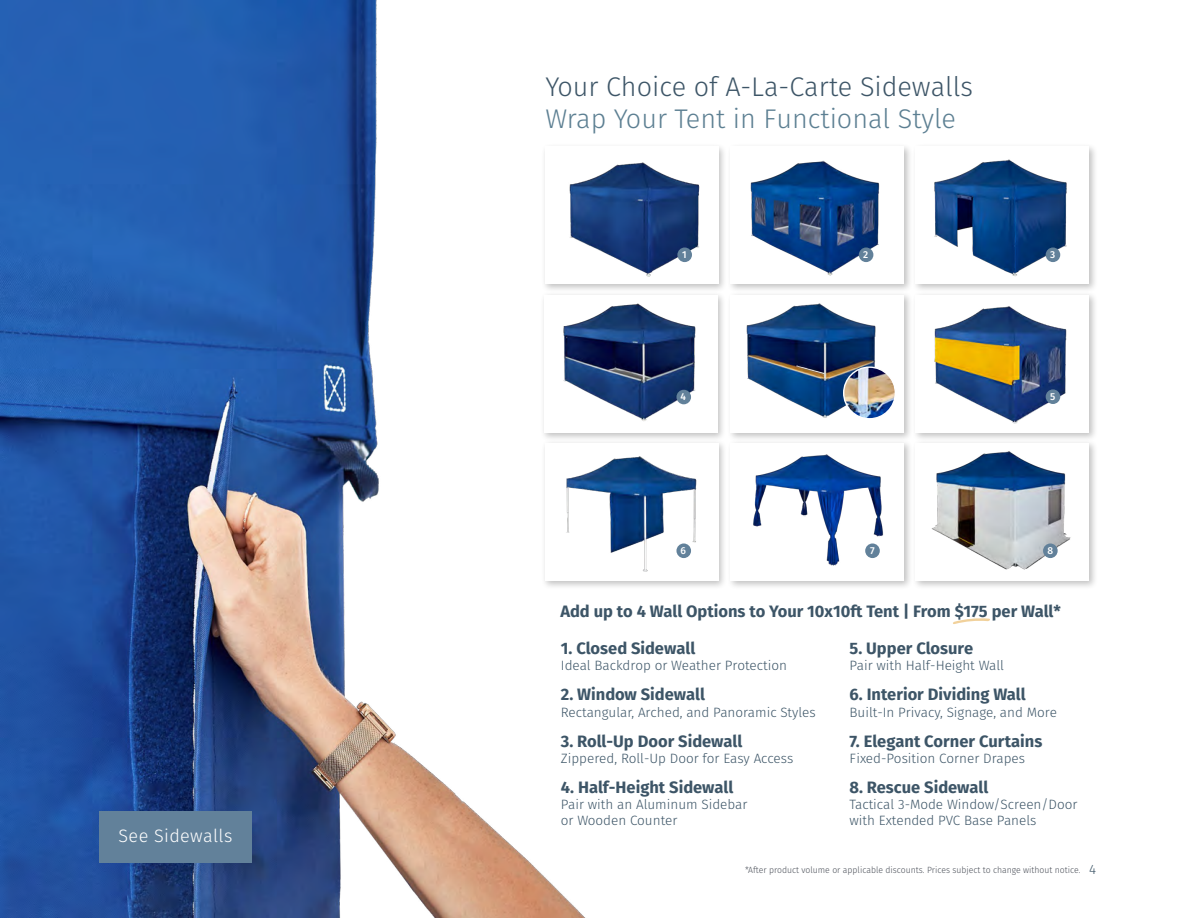
<style>
.page{position:relative;width:1188px;height:918px;background:#fff}
.page>*{position:absolute;margin:0;border:0;box-sizing:border-box;transform-origin:0 0}
.t1{font:300 27px "Fira Sans";color:#3d5567}
.t2{font:300 27px "Fira Sans";color:#5c7f92}
.t3{font:300 18px "Fira Sans";letter-spacing:.02em;color:#fff}
.t4{font:700 16.5px "Fira Sans";color:#3d5567}
.t5{font:300 13.5px/16.2px "Fira Sans";color:#3d5567}
.t6{font:500 10.05px "Fira Sans";color:#fff}
.t7{font:300 9px "Fira Sans";color:#494e57;scale:.96 1}
</style>
<div class="page">
<img style="left:0;top:0;width:586px;height:918px">
<div style="left:542px;top:142px;width:186px;height:152px;background:#000;opacity:.25"></div>
<div style="left:545px;top:147px;width:174px;height:137px;background:#fff"></div>
<div style="left:727px;top:142px;width:186px;height:152px;background:#000;opacity:.25"></div>
<div style="left:731px;top:147px;width:173px;height:137px;background:#fff"></div>
<div style="left:912px;top:142px;width:186px;height:152px;background:#000;opacity:.25"></div>
<div style="left:916px;top:147px;width:173px;height:137px;background:#fff"></div>
<div style="left:541px;top:291px;width:186px;height:151px;background:#000;opacity:.25"></div>
<div style="left:544px;top:295px;width:174px;height:138px;background:#fff"></div>
<div style="left:727px;top:291px;width:186px;height:151px;background:#000;opacity:.25"></div>
<div style="left:731px;top:295px;width:173px;height:137px;background:#fff"></div>
<div style="left:912px;top:291px;width:186px;height:151px;background:#000;opacity:.25"></div>
<div style="left:916px;top:295px;width:173px;height:137px;background:#fff"></div>
<div style="left:542px;top:439px;width:186px;height:151px;background:#000;opacity:.25"></div>
<div style="left:545px;top:443px;width:174px;height:138px;background:#fff"></div>
<div style="left:727px;top:439px;width:186px;height:151px;background:#000;opacity:.25"></div>
<div style="left:731px;top:443px;width:173px;height:138px;background:#fff"></div>
<div style="left:912px;top:439px;width:186px;height:151px;background:#000;opacity:.25"></div>
<div style="left:916px;top:443px;width:173px;height:138px;background:#fff"></div>
<img style="left:558px;top:292px;width:145px;height:129px">
<img style="left:737px;top:286px;width:145px;height:132px">
<img style="left:934px;top:287px;width:145px;height:146px">
<div style="left:676px;top:390px;width:15px;height:14px;background:#62819a;border-radius:50%"></div>
<img style="left:748px;top:433px;width:145px;height:133px">
<img style="left:566px;top:456px;width:131px;height:116px">
<div style="left:676px;top:543px;width:15px;height:15px;background:#62819a;border-radius:50%"></div>
<div style="left:865px;top:543px;width:15px;height:15px;background:#62819a;border-radius:50%"></div>
<img style="left:930px;top:434px;width:145px;height:136px">
<div style="left:1043px;top:543px;width:15px;height:15px;background:#62819a;border-radius:50%"></div>
<div style="left:1046px;top:389px;width:14px;height:15px;background:#62819a;border-radius:50%"></div>
<img style="left:844px;top:367px;width:51px;height:52px;border-radius:25px">
<div style="left:843px;top:366px;width:53px;height:53px;border:1px solid #fff;border-radius:50%"></div>
<img style="left:743px;top:142px;width:145px;height:145px">
<div style="left:859px;top:248px;width:14px;height:14px;background:#62819a;border-radius:50%"></div>
<img style="left:561px;top:141px;width:145px;height:145px">
<img style="left:928px;top:142px;width:145px;height:145px">
<div style="left:677px;top:248px;width:15px;height:14px;background:#62819a;border-radius:50%"></div>
<div style="left:1046px;top:248px;width:14px;height:14px;background:#62819a;border-radius:50%"></div>
<svg style="left:953px;top:618px;width:37px;height:6px"></svg>
<div style="left:99px;top:811px;width:153px;height:52px;background:#62819a"></div>
<h2 class="t3" style="left:119px;top:823px;width:115px">See Sidewalls</h2>
<h1 class="t1" style="left:545px;top:67px;width:429px">Your Choice of A-La-Carte Sidewalls</h1>
<h1 class="t2" style="left:545px;top:100px;width:412px">Wrap Your Tent in Functional Style</h1>
<p class="t6" style="left:682px;top:248px;width:6px">1</p>
<p class="t6" style="left:863px;top:248px;width:7px">2</p>
<p class="t6" style="left:1050px;top:248px;width:7px">3</p>
<p class="t6" style="left:681px;top:390px;width:7px">4</p>
<p class="t6" style="left:1050px;top:390px;width:7px">5</p>
<p class="t6" style="left:681px;top:544px;width:7px">6</p>
<p class="t6" style="left:870px;top:544px;width:6px">7</p>
<p class="t6" style="left:1048px;top:543px;width:7px">8</p>
<p class="t4" style="left:561px;top:599px;width:502px">Add up to 4 Wall Options to Your 10x10ft Tent | From $175 per Wall*</p>
<p class="t4" style="left:561px;top:637px;width:136px">1. Closed Sidewall</p>
<p class="t5" style="left:561px;top:658px;width:228px">Ideal Backdrop or Weather Protection</p>
<p class="t4" style="left:561px;top:683px;width:146px">2. Window Sidewall</p>
<p class="t5" style="left:561px;top:704px;width:256px">Rectangular, Arched, and Panoramic Styles</p>
<p class="t4" style="left:561px;top:729px;width:183px">3. Roll-Up Door Sidewall</p>
<p class="t5" style="left:561px;top:750px;width:234px">Zippered, Roll-Up Door for Easy Access</p>
<p class="t4" style="left:561px;top:775px;width:174px">4. Half-Height Sidewall</p>
<p class="t5" style="left:561px;top:796px;width:188px">Pair with an Aluminum Sidebar or Wooden Counter</p>
<p class="t4" style="left:850px;top:637px;width:125px">5. Upper Closure</p>
<p class="t5" style="left:850px;top:658px;width:156px">Pair with Half-Height Wall</p>
<p class="t4" style="left:850px;top:683px;width:178px">6. Interior Dividing Wall</p>
<p class="t5" style="left:850px;top:704px;width:209px">Built-In Privacy, Signage, and More</p>
<p class="t4" style="left:850px;top:729px;width:194px">7. Elegant Corner Curtains</p>
<p class="t5" style="left:850px;top:750px;width:177px">Fixed-Position Corner Drapes</p>
<p class="t4" style="left:850px;top:775px;width:140px">8. Rescue Sidewall</p>
<p class="t5" style="left:850px;top:796px;width:229px">Tactical 3-Mode Window/Screen/Door with Extended PVC Base Panels</p>
<p class="t7" style="left:745px;top:864px;width:351px">*After product volume or applicable discounts. Prices subject to change without notice.</p>
<p class="t5" style="left:1089px;top:861px;width:8px">4</p>
</div>
